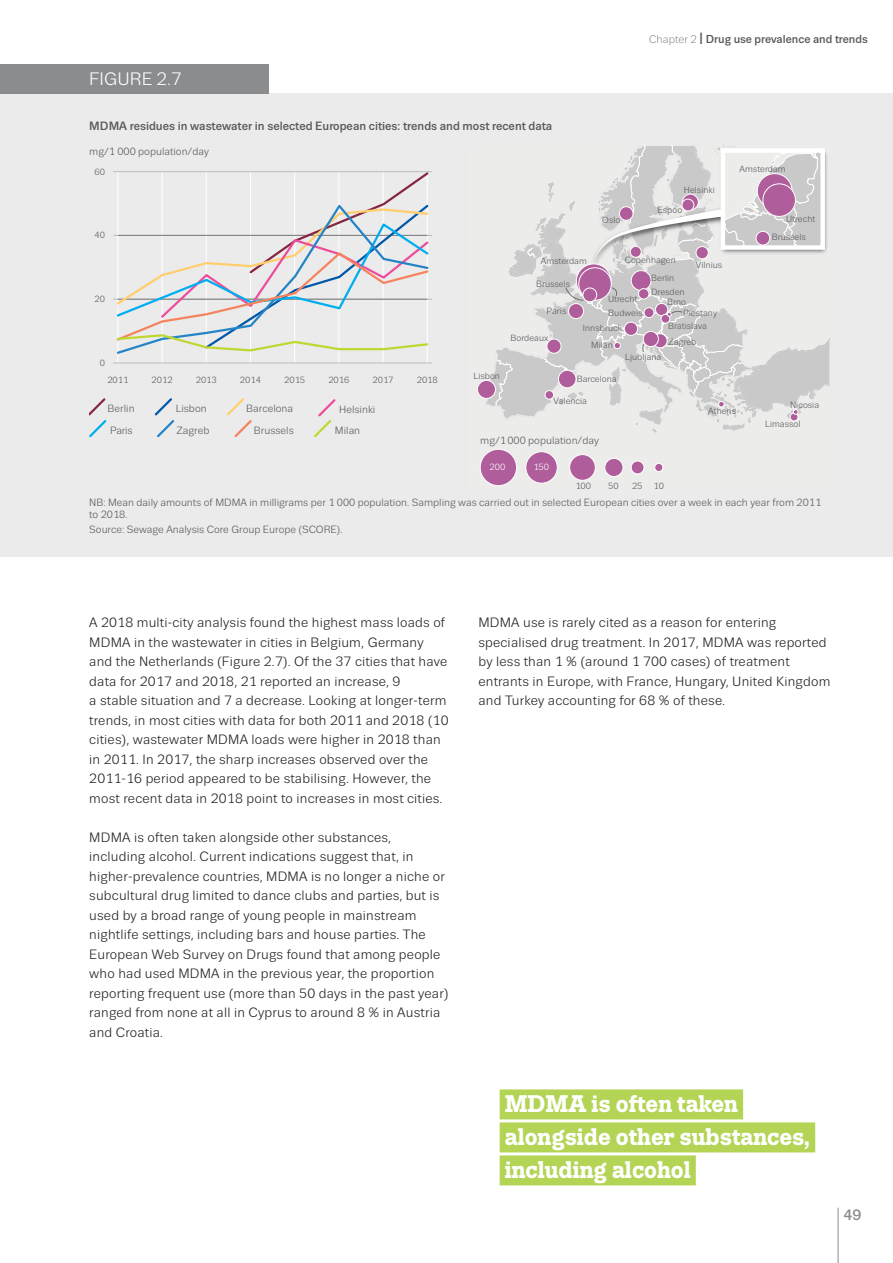
<style>
.page{position:relative;width:893px;height:1263px;background:#fff}
.page>*{position:absolute;margin:0;border:0;box-sizing:border-box;transform-origin:0 0}
.quote_green{font:700 24px/33px "Trivia Slab";color:#fff}
.figure_number{font:18px "Trivia Sans";color:#fff}
.t1{font:500 15px "Trivia Sans";color:#8a8c8e}
.body{font:13.5px/19.5px "Trivia Sans";letter-spacing:.015em;color:#231f20}
.figure_title{font:500 12px "Trivia Sans";color:#58595b}
.t2{font:500 11.55px "Trivia Sans";color:#58595b}
.t3{font:10.5px/12.6px "Trivia Sans";color:#58595b}
.t4{font:9px/16.6px "Trivia Sans";color:#58595b}
.t5{font:9px "Trivia Sans";color:#fff}
.s1{font-weight:300;font-size:10.95px}
.s2{font-size:16.2px}
</style>
<div class="page">
<hr style="left:838px;top:1208px;width:1px;height:55px;background:#8a8c8e">
<div style="left:0;top:94px;width:893px;height:463px;background:#ebebec"></div>
<hr style="left:117px;top:172px;width:1px;height:191px;background:#fff">
<hr style="left:162px;top:172px;width:1px;height:191px;background:#fff">
<hr style="left:206px;top:172px;width:1px;height:191px;background:#fff">
<hr style="left:250px;top:172px;width:1px;height:191px;background:#fff">
<hr style="left:427px;top:172px;width:1px;height:191px;background:#fff">
<hr style="left:383px;top:172px;width:1px;height:191px;background:#fff">
<hr style="left:294px;top:172px;width:1px;height:191px;background:#fff">
<hr style="left:338px;top:172px;width:1px;height:191px;background:#fff">
<hr style="left:113px;top:362px;width:319px;height:1px;background:#bcbec0">
<hr style="left:113px;top:299px;width:319px;height:1px;background:#bcbec0">
<hr style="left:113px;top:235px;width:319px;height:1px;background:#bcbec0">
<hr style="left:113px;top:171px;width:319px;height:1px;background:#bcbec0">
<svg style="left:115px;top:172px;width:315px;height:181px"></svg>
<div style="left:526px;top:452px;width:31px;height:31px;background:#b05d9b;border-radius:50%"></div>
<div style="left:526px;top:452px;width:31px;height:31px;border:1px solid #fff;border-radius:50%"></div>
<div style="left:480px;top:449px;width:37px;height:37px;background:#b05d9b;border-radius:50%"></div>
<div style="left:480px;top:449px;width:37px;height:37px;border:1px solid #fff;border-radius:50%"></div>
<div style="left:570px;top:455px;width:25px;height:25px;background:#b05d9b;border-radius:50%"></div>
<div style="left:570px;top:454px;width:25px;height:26px;border:1px solid #fff;border-radius:50%"></div>
<svg style="left:605px;top:458px;width:18px;height:18px"></svg>
<div style="left:605px;top:458px;width:18px;height:19px;border:1px solid #fff;border-radius:50%"></div>
<div style="left:631px;top:461px;width:13px;height:13px;border:1px solid #fff;border-radius:50%"></div>
<svg style="left:477px;top:146px;width:352px;height:326px"></svg>
<svg style="left:227px;top:398px;width:25px;height:40px"></svg>
<svg style="left:154px;top:398px;width:21px;height:40px"></svg>
<svg style="left:89px;top:398px;width:18px;height:40px"></svg>
<svg style="left:314px;top:399px;width:22px;height:39px"></svg>
<div style="left:0;top:64px;width:269px;height:30px;background:#8a8c8e"></div>
<div style="left:500px;top:1089px;width:243px;height:30px;background:#b3d455"></div>
<div style="left:500px;top:1122px;width:315px;height:30px;background:#b3d455"></div>
<div style="left:500px;top:1155px;width:196px;height:30px;background:#b3d455"></div>
<p class="figure_number" style="left:89px;top:69px;width:94px">FIGURE 2.7</p>
<p class="figure_title" style="left:89px;top:119px;width:465px">MDMA residues in wastewater in selected European cities: trends and most recent data</p>
<p class="t3" style="left:89px;top:145px;width:121px">mg/1 000 population/day</p>
<p class="t4" style="left:95px;top:163px;width:12px">60</p>
<p class="t4" style="left:95px;top:227px;width:12px">40</p>
<p class="t4" style="left:95px;top:291px;width:12px">20</p>
<p class="t4" style="left:541px;top:253px;width:48px">Amsterdam</p>
<p class="t4" style="left:536px;top:276px;width:36px">Brussels</p>
<p class="t2" style="left:649px;top:32px;width:220px"><span class="s1">Chapter 2</span> <span class="s2">I</span> Drug use prevalence and trends</p>
<p class="t4" style="left:684px;top:182px;width:33px">Helsinki</p>
<p class="t4" style="left:602px;top:212px;width:20px">Oslo</p>
<p class="t4" style="left:657px;top:201px;width:26px">Espoo</p>
<p class="t4" style="left:625px;top:251px;width:52px;line-height:18.1px;text-align:right">Copenhagen<br>Berlin</p>
<p class="t4" style="left:608px;top:291px;width:31px">Utrecht</p>
<p class="t4" style="left:651px;top:284px;width:35px">Dresden</p>
<p class="t4" style="left:667px;top:294px;width:21px">Brno</p>
<p class="t4" style="left:696px;top:256px;width:28px">Vilnius</p>
<p class="t4" style="left:739px;top:160px;width:48px">Amsterdam</p>
<p class="t4" style="left:772px;top:210px;width:45px;line-height:18.3px;text-indent:14px">Utrecht<br>Brussels</p>
<p class="t4" style="left:547px;top:303px;width:21px">Paris</p>
<p class="t4" style="left:511px;top:330px;width:40px">Bordeaux</p>
<p class="t4" style="left:608px;top:304px;width:36px">Budweis</p>
<p class="t4" style="left:683px;top:305px;width:35px">Piestany</p>
<p class="t4" style="left:583px;top:319px;width:40px">Innsbruck</p>
<p class="t4" style="left:668px;top:317px;width:40px">Bratislava<br>Zagreb</p>
<p class="t4" style="left:591px;top:337px;width:23px">Milan</p>
<p class="t4" style="left:100px;top:355px;width:7px">0</p>
<p class="t4" style="left:625px;top:348px;width:38px">Ljubljana</p>
<p class="t4" style="left:107px;top:371px;width:22px">2011</p>
<p class="t4" style="left:152px;top:371px;width:22px">2012</p>
<p class="t4" style="left:196px;top:371px;width:22px">2013</p>
<p class="t4" style="left:240px;top:371px;width:22px">2014</p>
<p class="t4" style="left:284px;top:371px;width:22px">2015</p>
<p class="t4" style="left:328px;top:371px;width:22px">2016</p>
<p class="t4" style="left:373px;top:371px;width:22px">2017</p>
<p class="t4" style="left:417px;top:371px;width:22px">2018</p>
<p class="t4" style="left:474px;top:368px;width:28px">Lisbon</p>
<p class="t4" style="left:577px;top:370px;width:42px">Barcelona</p>
<p class="t3" style="left:108px;top:403px;width:28px">Berlin</p>
<p class="t3" style="left:339px;top:404px;width:38px">Helsinki</p>
<p class="t3" style="left:176px;top:403px;width:32px">Lisbon</p>
<p class="t3" style="left:246px;top:403px;width:48px">Barcelona</p>
<p class="t4" style="left:554px;top:393px;width:35px">Valencia</p>
<p class="t4" style="left:708px;top:402px;width:29px">Athens</p>
<p class="t4" style="left:790px;top:397px;width:31px">Nicosia</p>
<p class="t3" style="left:110px;top:424px;width:24px">Paris</p>
<p class="t3" style="left:176px;top:424px;width:35px">Zagreb</p>
<p class="t3" style="left:254px;top:424px;width:41px">Brussels</p>
<p class="t3" style="left:335px;top:424px;width:27px">Milan</p>
<p class="t3" style="left:480px;top:435px;width:120px">mg/1000 population/day</p>
<p class="t5" style="left:490px;top:463px;width:17px">200</p>
<p class="t4" style="left:575px;top:478px;width:17px">100</p>
<p class="t4" style="left:608px;top:478px;width:12px">50</p>
<p class="t4" style="left:632px;top:478px;width:33px">25 10</p>
<p class="t5" style="left:533px;top:463px;width:17px">150</p>
<p class="t4" style="left:765px;top:416px;width:37px">Limassol</p>
<p class="t3" style="left:89px;top:496px;width:733px">NB: Mean daily amounts of MDMA in milligrams per 1 000 population. Sampling was carried out in selected European cities over a week in each year from 2011 to 2018.</p>
<p class="t3" style="left:89px;top:523px;width:255px">Source: Sewage Analysis Core Group Europe (SCORE).</p>
<p class="body" style="left:89px;top:613px;width:361px">A 2018 multi-city analysis found the highest mass loads of MDMA in the wastewater in cities in Belgium, Germany and the Netherlands (Figure 2.7). Of the 37 cities that have data for 2017 and 2018, 21 reported an increase, 9<br>a stable situation and 7 a decrease. Looking at longer-term trends, in most cities with data for both 2011 and 2018 (10 cities), wastewater MDMA loads were higher in 2018 than in 2011. In 2017, the sharp increases observed over the 2011-16 period appeared to be stabilising. However, the most recent data in 2018 point to increases in most cities.</p>
<p class="body" style="left:89px;top:827px;width:361px">MDMA is often taken alongside other substances, including alcohol. Current indications suggest that, in higher-prevalence countries, MDMA is no longer a niche or subcultural drug limited to dance clubs and parties, but is used by a broad range of young people in mainstream nightlife settings, including bars and house parties. The European Web Survey on Drugs found that among people who had used MDMA in the previous year, the proportion reporting frequent use (more than 50 days in the past year) ranged from none at all in Cyprus to around 8 % in Austria and Croatia.</p>
<p class="body" style="left:478px;top:613px;width:354px">MDMA use is rarely cited as a reason for entering specialised drug treatment. In 2017, MDMA was reported by less than 1 % (around 1 700 cases) of treatment entrants in Europe, with France, Hungary, United Kingdom and Turkey accounting for 68 % of these.</p>
<p class="quote_green" style="left:505px;top:1088px;width:307px">MDMA is often taken alongside other substances, including alcohol</p>
<p class="t1" style="left:843px;top:1207px;width:19px">49</p>
</div>
